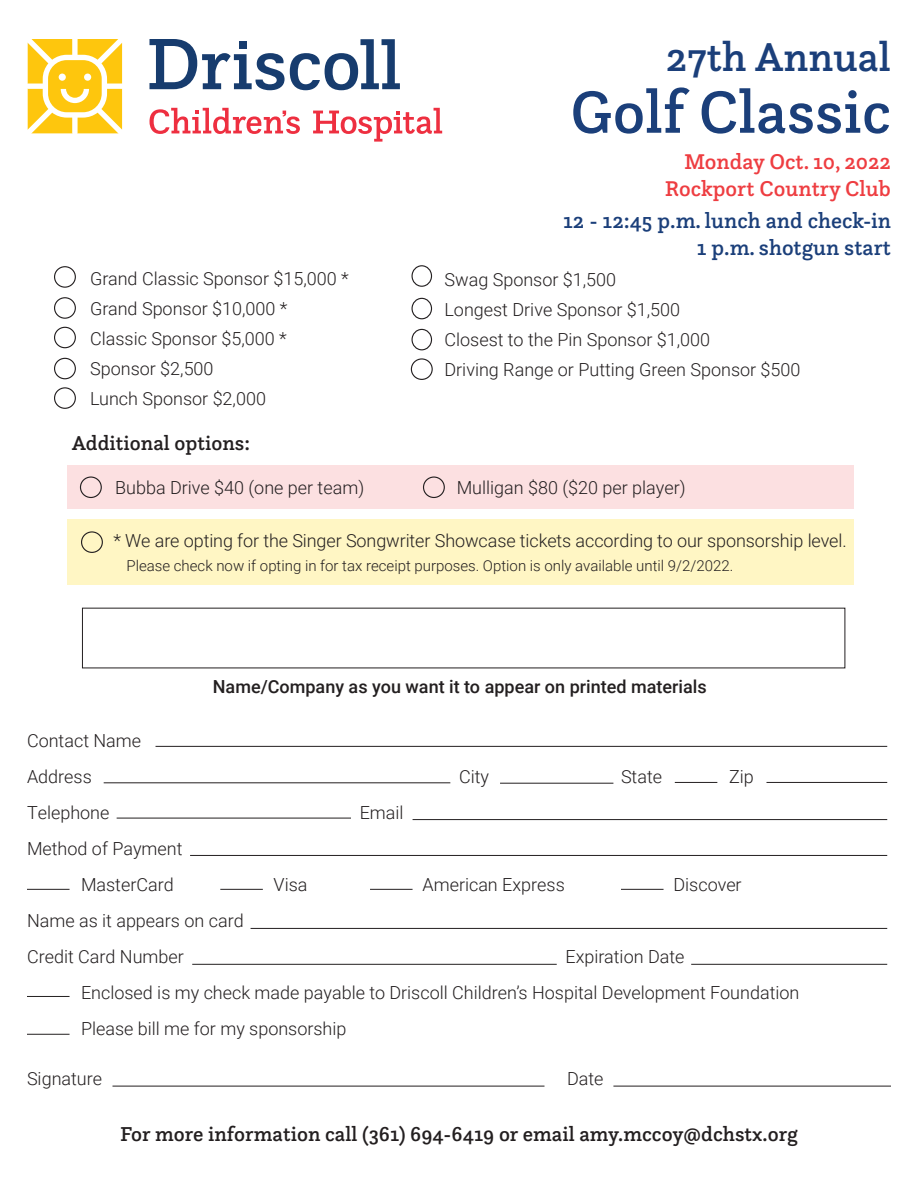
<style>
.page{position:relative;width:918px;height:1188px;background:#fff}
.page>*{position:absolute;margin:0;border:0;box-sizing:border-box;transform-origin:0 0}
.t1{font:500 61.95px "Questa Slab";color:#1b3f7a}
.t2{font:500 42.15px "Questa Slab";color:#1b3f7a}
.t3{font:500 22.35px/26.7px "Questa Slab";color:#1b3f7a;text-align:right}
.t4{font:500 22.35px/26.7px "Questa Slab";color:#ee3d41;text-align:right}
.t5{font:500 21px "Questa Slab";color:#231f20}
.t6{font:300 18px/30px "Roboto";color:#231f20}
.t7{font:500 18px "Roboto";color:#231f20}
.t8{font:300 15px "Roboto";color:#231f20}
</style>
<div class="page">
<div style="left:68px;top:465px;width:786px;height:43px;background:#fce0e1"></div>
<div style="left:68px;top:520px;width:786px;height:65px;background:#fff6c4"></div>
<div style="left:80px;top:476px;width:22px;height:22px;border:1px solid #231f20;border-radius:50%"></div>
<div style="left:81px;top:531px;width:22px;height:22px;border:1px solid #231f20;border-radius:50%"></div>
<div style="left:423px;top:476px;width:22px;height:22px;border:1px solid #231f20;border-radius:50%"></div>
<hr style="left:156px;top:746px;width:731px;height:1px;background:#231f20">
<hr style="left:104px;top:782px;width:346px;height:1px;background:#231f20">
<hr style="left:500px;top:783px;width:113px;height:1px;background:#231f20">
<hr style="left:675px;top:782px;width:42px;height:1px;background:#231f20">
<hr style="left:766px;top:782px;width:121px;height:1px;background:#231f20">
<hr style="left:117px;top:818px;width:234px;height:1px;background:#231f20">
<hr style="left:413px;top:819px;width:474px;height:1px;background:#231f20">
<hr style="left:190px;top:855px;width:697px;height:1px;background:#231f20">
<hr style="left:27px;top:889px;width:43px;height:1px;background:#231f20">
<hr style="left:220px;top:889px;width:43px;height:1px;background:#231f20">
<hr style="left:370px;top:889px;width:43px;height:1px;background:#231f20">
<hr style="left:621px;top:889px;width:43px;height:1px;background:#231f20">
<hr style="left:251px;top:928px;width:636px;height:1px;background:#231f20">
<hr style="left:27px;top:996px;width:43px;height:1px;background:#231f20">
<hr style="left:27px;top:1034px;width:43px;height:1px;background:#231f20">
<hr style="left:192px;top:964px;width:365px;height:1px;background:#231f20">
<hr style="left:112px;top:1086px;width:432px;height:1px;background:#231f20">
<hr style="left:613px;top:1086px;width:278px;height:1px;background:#231f20">
<hr style="left:691px;top:964px;width:196px;height:1px;background:#231f20">
<div style="left:54px;top:266px;width:22px;height:22px;border:1px solid #231f20;border-radius:50%"></div>
<div style="left:54px;top:297px;width:22px;height:22px;border:1px solid #231f20;border-radius:50%"></div>
<div style="left:54px;top:327px;width:22px;height:21px;border:1px solid #231f20;border-radius:50%"></div>
<div style="left:54px;top:358px;width:22px;height:21px;border:1px solid #231f20;border-radius:50%"></div>
<div style="left:54px;top:387px;width:22px;height:22px;border:1px solid #231f20;border-radius:50%"></div>
<div style="left:411px;top:358px;width:22px;height:22px;border:1px solid #231f20;border-radius:50%"></div>
<div style="left:412px;top:265px;width:20px;height:22px;border:1px solid #231f20;border-radius:50%"></div>
<div style="left:412px;top:298px;width:20px;height:21px;border:1px solid #231f20;border-radius:50%"></div>
<div style="left:412px;top:329px;width:20px;height:21px;border:1px solid #231f20;border-radius:50%"></div>
<svg style="left:150px;top:39px;width:250px;height:51px"></svg>
<svg style="left:150px;top:108px;width:150px;height:26px"></svg>
<svg style="left:313px;top:108px;width:129px;height:34px"></svg>
<svg style="left:28px;top:39px;width:94px;height:94px"></svg>
<h2 class="t2" style="left:666px;top:30px;width:227px">27th Annual</h2>
<h1 class="t1" style="left:570px;top:73px;width:322px">Golf Classic</h1>
<p class="t4" style="left:665px;top:148px;width:228px">Monday Oct. 10, 2022<br>Rockport Country Club</p>
<p class="t3" style="left:563px;top:207px;width:329px">12 - 12:45 p.m. lunch and check-in<br>1 p.m. shotgun start</p>
<p class="t6" style="left:90px;top:263px;width:260px">Grand Classic Sponsor $15,000 *<br>Grand Sponsor $10,000 *<br>Classic Sponsor $5,000 *<br>Sponsor $2,500<br>Lunch Sponsor $2,000</p>
<p class="t6" style="left:444px;top:264px;width:358px">Swag Sponsor $1,500<br>Longest Drive Sponsor $1,500<br>Closest to the Pin Sponsor $1,000<br>Driving Range or Putting Green Sponsor $500</p>
<p class="t5" style="left:72px;top:430px;width:180px">Additional options:</p>
<p class="t6" style="left:115px;top:472px;width:251px">Bubba Drive $40 (one per team)</p>
<p class="t6" style="left:457px;top:472px;width:230px">Mulligan $80 ($20 per player)</p>
<p class="t6" style="left:113px;top:525px;width:735px">* We are opting for the Singer Songwriter Showcase tickets according to our sponsorship level.</p>
<p class="t8" style="left:127px;top:555px;width:608px">Please check now if opting in for tax receipt purposes. Option is only available until 9/2/2022.</p>
<p class="t6" style="left:27px;top:722px;width:116px;line-height:36px">Contact Name<br>Address</p>
<p class="t7" style="left:213px;top:674px;width:495px">Name/Company as you want it to appear on printed materials</p>
<p class="t6" style="left:459px;top:761px;width:32px">City</p>
<p class="t6" style="left:621px;top:761px;width:43px">State</p>
<p class="t6" style="left:729px;top:761px;width:26px">Zip</p>
<p class="t6" style="left:27px;top:797px;width:84px">Telephone</p>
<p class="t6" style="left:360px;top:797px;width:45px">Email</p>
<p class="t6" style="left:81px;top:830px;width:103px;line-height:36px;text-indent:-54px">Method of Payment<br>MasterCard</p>
<p class="t6" style="left:274px;top:869px;width:35px">Visa</p>
<p class="t6" style="left:422px;top:869px;width:144px">American Express</p>
<p class="t6" style="left:673px;top:869px;width:70px">Discover</p>
<p class="t6" style="left:27px;top:902px;width:218px;line-height:36px">Name as it appears on card<br>Credit Card Number</p>
<p class="t6" style="left:81px;top:938px;width:720px;line-height:36px;text-indent:484px">Expiration Date<br>Enclosed is my check made payable to Driscoll Children’s Hospital Development Foundation<br>Please bill me for my sponsorship</p>
<p class="t6" style="left:27px;top:1063px;width:77px">Signature</p>
<p class="t6" style="left:567px;top:1063px;width:38px">Date</p>
<p class="t5" style="left:120px;top:1121px;width:679px">For more information call (361) 694-6419 or email amy.mccoy@dchstx.org</p>
</div>
